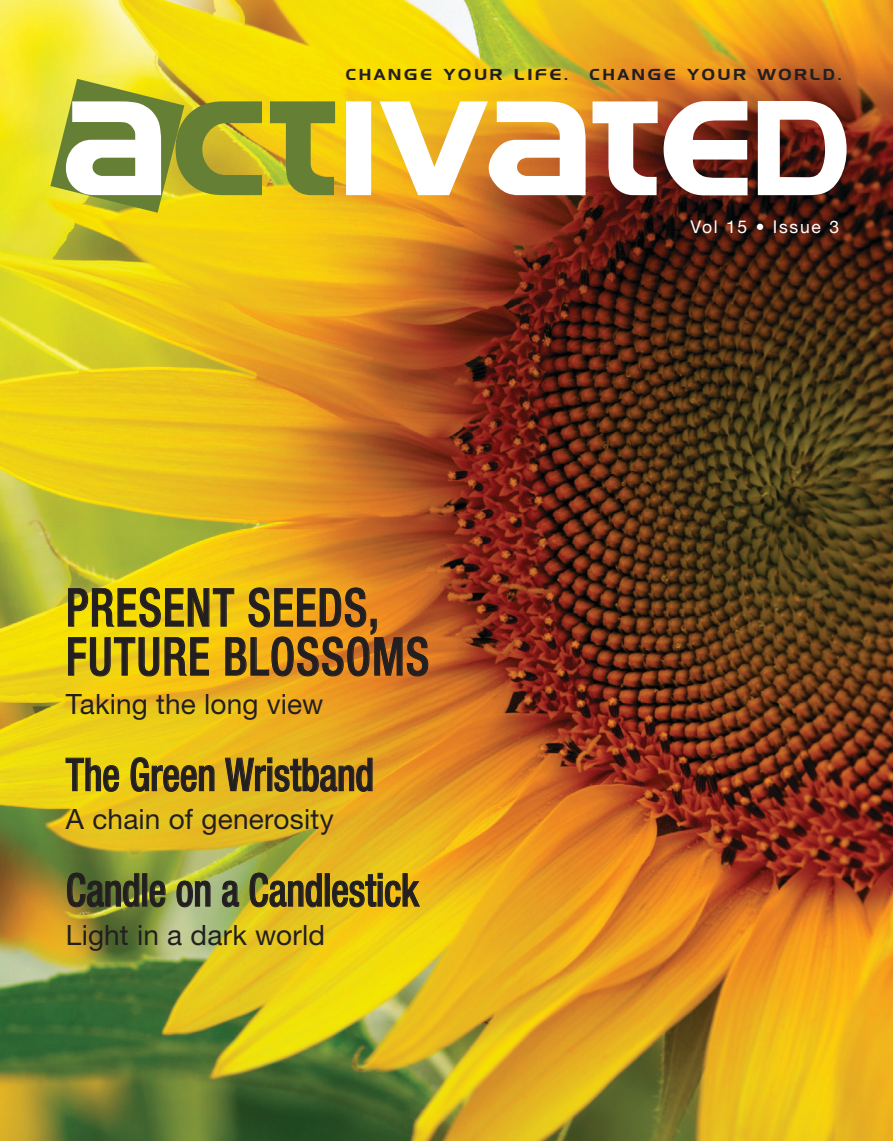
<style>
.page{position:relative;width:893px;height:1141px;background:#fff}
.page>*{position:absolute;margin:0;border:0;box-sizing:border-box;transform-origin:0 0}
.t1{font:500 condensed 52.5px/49px "Helvetica Neue LT Std";letter-spacing:.025em;color:#231f20;scale:.86 1}
.t2{font:500 condensed 45.5px "Helvetica Neue LT Std";letter-spacing:-.005em;color:#231f20;scale:.85 1}
.t3{font:28px "Helvetica Neue LT Std";letter-spacing:.005em;color:#231f20}
.t4{font:17.5px "Helvetica Neue";letter-spacing:.1em;color:#fff}
.t5{font:15.75px "Denmark";letter-spacing:.19em;color:#231f20}
</style>
<div class="page">
<img style="left:0;top:0;width:893px;height:1141px">
<svg style="left:346px;top:101px;width:501px;height:94px"></svg>
<svg style="left:50px;top:79px;width:285px;height:134px"></svg>
<svg style="left:68px;top:587px;width:361px;height:90px;background:#d29e17"></svg>
<svg style="left:66px;top:758px;width:53px;height:34px;background:#c6b214"></svg>
<svg style="left:130px;top:757px;width:85px;height:35px;background:#c3a21a"></svg>
<svg style="left:225px;top:757px;width:148px;height:36px;background:#bb9221"></svg>
<svg style="left:67px;top:872px;width:72px;height:35px;background:#616d2f"></svg>
<div style="left:142px;top:873px;width:5px;height:33px;border:1px solid #231f20"></div>
<svg style="left:149px;top:880px;width:17px;height:27px"></svg>
<svg style="left:176px;top:880px;width:35px;height:27px"></svg>
<svg style="left:222px;top:877px;width:17px;height:30px"></svg>
<svg style="left:249px;top:872px;width:73px;height:35px;background:#b29b22"></svg>
<div style="left:325px;top:873px;width:5px;height:33px;border:1px solid #231f20"></div>
<svg style="left:332px;top:873px;width:88px;height:34px;background:#c3a119"></svg>
<p class="t5" style="left:346px;top:65px;width:224px">CHANGE YOUR LIFE.</p>
<p class="t5" style="left:589px;top:65px;width:254px">CHANGE YOUR WORLD.</p>
<h1 class="t1" style="left:66px;top:582px;width:424px">PRESENT SEEDS,<br>FUTURE BLOSSOMS</h1>
<p class="t3" style="left:66px;top:687px;width:259px">Taking the long view</p>
<h2 class="t2" style="left:66px;top:747px;width:364px">The Green Wristband</h2>
<p class="t3" style="left:66px;top:803px;width:269px">A chain of generosity</p>
<h2 class="t2" style="left:66px;top:863px;width:417px">Candle on a Candlestick</h2>
<p class="t3" style="left:66px;top:918px;width:261px">Light in a dark world</p>
<p class="t4" style="left:691px;top:217px;width:150px">Vol 15 • Issue 3</p>
</div>
